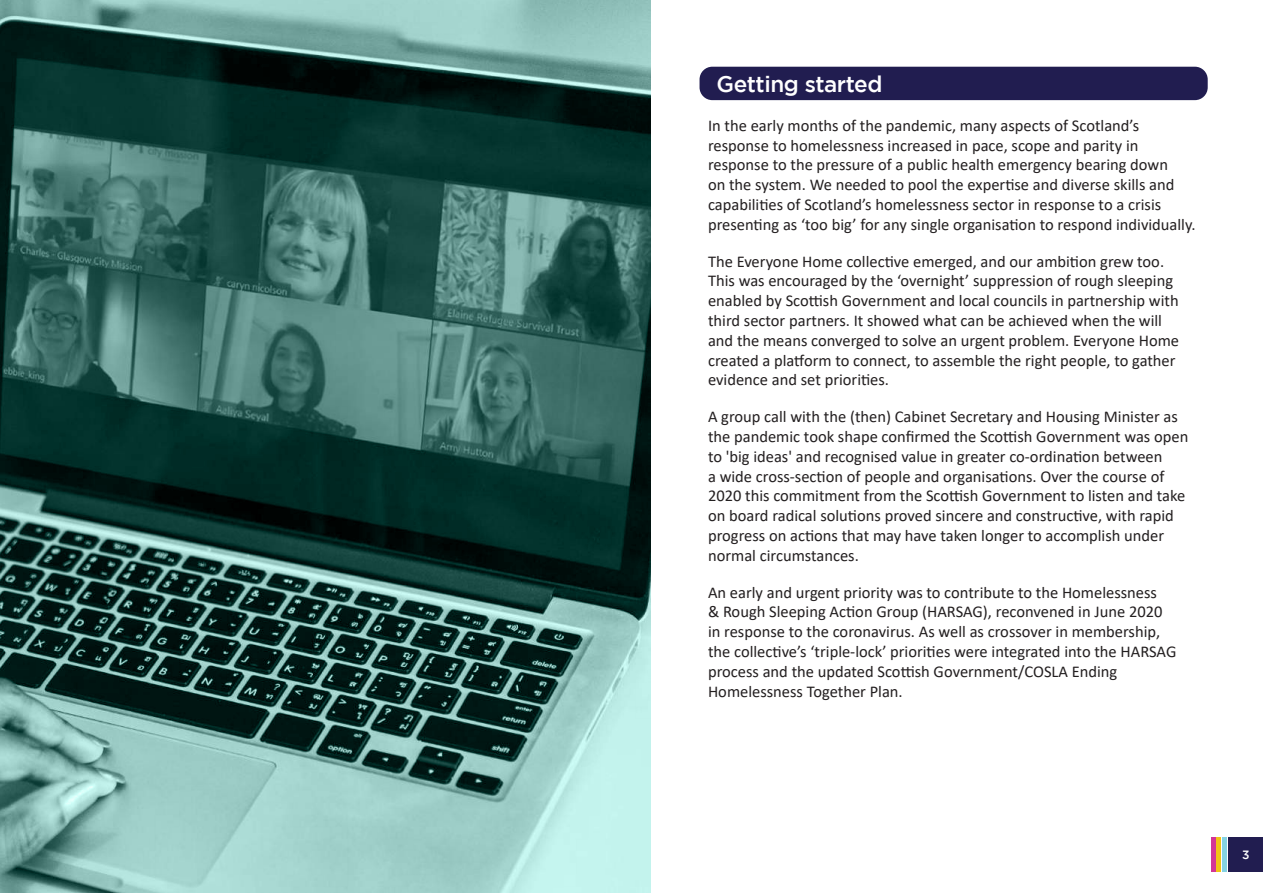
<style>
.page{position:relative;width:1263px;height:893px;background:#fff}
.page>*{position:absolute;margin:0;border:0;box-sizing:border-box;transform-origin:0 0}
.t1{font:500 22.5px "Gotham";letter-spacing:-.02em;color:#fff}
.t2{font:16.5px/19.8px "Calibri";color:#231f20}
.t3{font:500 12px "Gotham";color:#fff}
</style>
<div class="page">
<div style="left:1229px;top:838px;width:34px;height:34px;background:#211d50"></div>
<hr style="left:1211px;top:838px;width:4px;height:34px;background:#d33595">
<hr style="left:1217px;top:838px;width:4px;height:34px;background:#f1c315">
<div style="left:1222px;top:838px;width:5px;height:34px;background:#85d3e2"></div>
<div style="left:1228px;top:838px;width:11px;height:34px;background:#211d50"></div>
<div style="left:699px;top:67px;width:509px;height:33px;background:#211d50;border-radius:13px"></div>
<img style="left:0;top:0;width:651px;height:893px">
<h1 class="t1" style="left:716px;top:71px;width:167px">Getting started</h1>
<p class="t2" style="left:708px;top:115px;width:489px">In the early months of the pandemic, many aspects of Scotland’s response to homelessness increased in pace, scope and parity in response to the pressure of a public health emergency bearing down<br>on the system. We needed to pool the expertise and diverse skills and capabilities of Scotland’s homelessness sector in response to a crisis presenting as ‘too big’ for any single organisation to respond individually.</p>
<p class="t2" style="left:708px;top:251px;width:473px">The Everyone Home collective emerged, and our ambition grew too.<br>This was encouraged by the ‘overnight’ suppression of rough sleeping enabled by Scottish Government and local councils in partnership with third sector partners. It showed what can be achieved when the will and the means converged to solve an urgent problem. Everyone Home created a platform to connect, to assemble the right people, to gather evidence and set priorities.</p>
<p class="t2" style="left:708px;top:406px;width:482px">A group call with the (then) Cabinet Secretary and Housing Minister as the pandemic took shape confirmed the Scottish Government was open to 'big ideas' and recognised value in greater co-ordination between<br>a wide cross-section of people and organisations. Over the course of 2020 this commitment from the Scottish Government to listen and take on board radical solutions proved sincere and constructive, with rapid progress on actions that may have taken longer to accomplish under normal circumstances.</p>
<p class="t2" style="left:708px;top:582px;width:470px">An early and urgent priority was to contribute to the Homelessness<br>&amp; Rough Sleeping Action Group (HARSAG), reconvened in June 2020 in response to the coronavirus. As well as crossover in membership, the collective’s ‘triple-lock’ priorities were integrated into the HARSAG process and the updated Scottish Government/COSLA Ending Homelessness Together Plan.</p>
<p class="t3" style="left:1242px;top:848px;width:9px">3</p>
</div>
